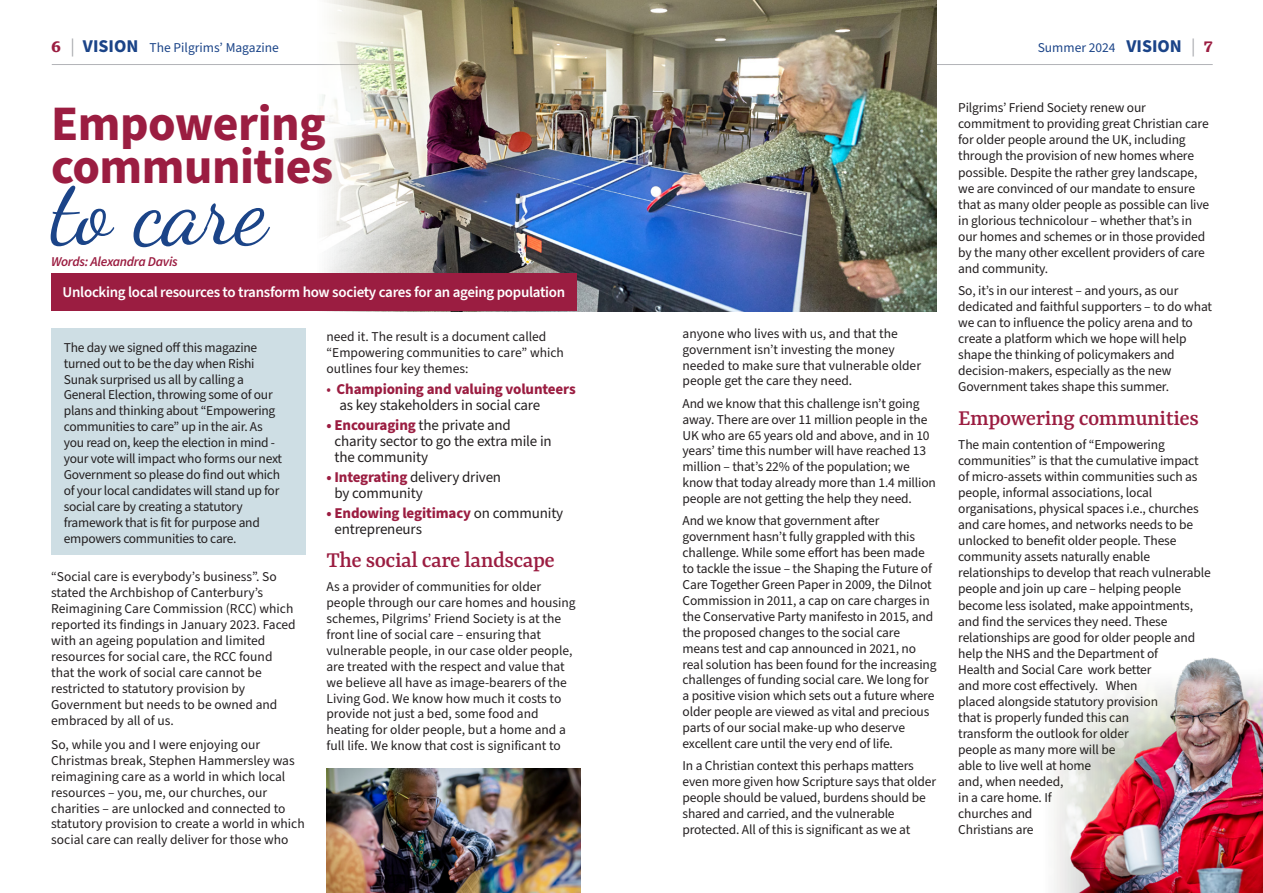
<style>
.page{position:relative;width:1263px;height:893px;background:#fff}
.page>*{position:absolute;margin:0;border:0;box-sizing:border-box;transform-origin:0 0}
.t1{font:94.35px "Dancing Script";letter-spacing:-.01em;color:#1b4488}
.t2{font:700 49.65px/43px "Source Sans Pro";letter-spacing:-.01em;color:#9b1d41}
.t3{font:500 24px "Yrsa";letter-spacing:-.02em;color:#9b1d41}
.t4{font:15px/15.9px "Source Sans Pro";letter-spacing:-.01em;color:#231f20}
.t5{font:600 15px "Source Sans Pro";letter-spacing:-.02em;color:#fff}
.t6{font:700 15px/15.9px "Source Sans Pro";letter-spacing:-.01em;color:#9b1d41}
.t7{font:13.5px/15.9px "Source Sans Pro";letter-spacing:-.01em;color:#231f20}
.t8{font:13.5px "Source Sans Pro";color:#1b4488}
.t9{font:italic 600 13.5px "Source Sans Pro";letter-spacing:-.02em;color:#9b1d41}
.s1{font-family:"Yrsa";font-weight:700;font-size:21px;color:#9b1d41}
.s2{font-size:18px;color:#a8a9ad}
.s3{font-weight:700;font-size:18px}
.s4{font-weight:400}
.s5{font-weight:400;color:#231f20}
.s6{font-weight:700;color:#9b1d41}
</style>
<div class="page">
<img style="left:326px;top:769px;width:254px;height:124px">
<img style="left:1054px;top:657px;width:209px;height:236px">
<div style="left:51px;top:328px;width:254px;height:227px;background:#cedee4"></div>
<hr style="left:52px;top:64px;width:1161px;height:1px;background:#b2b3b7">
<img style="left:315px;top:0;width:621px;height:311px">
<div style="left:51px;top:274px;width:526px;height:37px;background:#9b1d41"></div>
<p class="t8" style="left:51px;top:39px;width:229px"><span class="s1">6</span> <span class="s2">|</span> <span class="s3">VISION</span> The Pilgrims’ Magazine</p>
<p class="t8" style="left:1038px;top:38px;width:176px">Summer 2024 <span class="s3">VISION</span> <span class="s2">|</span> <span class="s1">7</span></p>
<p class="t2" style="left:51px;top:103px;width:284px">Empowering communities</p>
<p class="t1" style="left:51px;top:155px;width:218px">to care</p>
<p class="t9" style="left:51px;top:253px;width:128px">Words: Alexandra Davis</p>
<p class="t5" style="left:63px;top:282px;width:504px">Unlocking local resources to transform how society cares for an ageing population</p>
<p class="t7" style="left:64px;top:340px;width:220px">The day we signed off this magazine turned out to be the day when Rishi Sunak surprised us all by calling a General Election, throwing some of our plans and thinking about “Empowering communities to care” up in the air. As you read on, keep the election in mind - your vote will impact who forms our next Government so please do find out which of your local candidates will stand up for social care by creating a statutory framework that is fit for purpose and empowers communities to care.</p>
<p class="t7" style="left:51px;top:569px;width:246px">“Social care is everybody’s business”. So stated the Archbishop of Canterbury’s Reimagining Care Commission (RCC) which reported its findings in January 2023. Faced with an ageing population and limited resources for social care, the RCC found that the work of social care cannot be restricted to statutory provision by Government but needs to be owned and embraced by all of us.</p>
<p class="t7" style="left:51px;top:737px;width:255px">So, while you and I were enjoying our Christmas break, Stephen Hammersley was reimagining care as a world in which local resources – you, me, our churches, our charities – are unlocked and connected to statutory provision to create a world in which social care can really deliver for those who</p>
<p class="t7" style="left:326px;top:329px;width:239px">need it. The result is a document called “Empowering communities to care” which outlines four key themes:</p>
<p class="t6" style="left:339px;top:381px;width:238px;text-indent:-13px"><span class="s4">•</span> Championing and valuing volunteers <span class="s5">as key stakeholders in social care</span></p>
<p class="t4" style="left:334px;top:418px;width:219px;text-indent:-8px"><span class="s6">• Encouraging</span> the private and charity sector to go the extra mile in the community</p>
<p class="t4" style="left:334px;top:470px;width:168px;text-indent:-8px"><span class="s6">• Integrating</span> delivery driven by community</p>
<p class="t4" style="left:334px;top:506px;width:230px;text-indent:-8px"><span class="s6">• Endowing legitimacy</span> on community entrepreneurs</p>
<p class="t3" style="left:326px;top:545px;width:230px">The social care landscape</p>
<p class="t7" style="left:326px;top:579px;width:251px">As a provider of communities for older people through our care homes and housing schemes, Pilgrims’ Friend Society is at the front line of social care – ensuring that vulnerable people, in our case older people, are treated with the respect and value that we believe all have as image-bearers of the Living God. We know how much it costs to provide not just a bed, some food and heating for older people, but a home and a full life. We know that cost is significant to</p>
<p class="t7" style="left:682px;top:326px;width:240px">anyone who lives with us, and that the government isn’t investing the money needed to make sure that vulnerable older people get the care they need.</p>
<p class="t7" style="left:682px;top:396px;width:255px">And we know that this challenge isn’t going away. There are over 11 million people in the UK who are 65 years old and above, and in 10 years’ time this number will have reached 13 million – that’s 22% of the population; we know that today already more than 1.4 million people are not getting the help they need.</p>
<p class="t7" style="left:682px;top:513px;width:256px">And we know that government after government hasn’t fully grappled with this challenge. While some effort has been made to tackle the issue – the Shaping the Future of Care Together Green Paper in 2009, the Dilnot Commission in 2011, a cap on care charges in the Conservative Party manifesto in 2015, and the proposed changes to the social care means test and cap announced in 2021, no real solution has been found for the increasing challenges of funding social care. We long for a positive vision which sets out a future where older people are viewed as vital and precious parts of our social make-up who deserve excellent care until the very end of life.</p>
<p class="t7" style="left:682px;top:758px;width:255px">In a Christian context this perhaps matters even more given how Scripture says that older people should be valued, burdens should be shared and carried, and the vulnerable protected. All of this is significant as we at</p>
<p class="t7" style="left:958px;top:100px;width:253px">Pilgrims’ Friend Society renew our commitment to providing great Christian care for older people around the UK, including through the provision of new homes where possible. Despite the rather grey landscape, we are convinced of our mandate to ensure that as many older people as possible can live in glorious technicolour – whether that’s in our homes and schemes or in those provided by the many other excellent providers of care and community.</p>
<p class="t7" style="left:958px;top:283px;width:255px">So, it’s in our interest – and yours, as our dedicated and faithful supporters – to do what we can to influence the policy arena and to create a platform which we hope will help shape the thinking of policymakers and decision-makers, especially as the new Government takes shape this summer.</p>
<p class="t3" style="left:958px;top:403px;width:242px">Empowering communities</p>
<p class="t7" style="left:958px;top:437px;width:254px">The main contention of “Empowering communities” is that the cumulative impact of micro-assets within communities such as people, informal associations, local organisations, physical spaces i.e., churches and care homes, and networks needs to be unlocked to benefit older people. These community assets naturally enable relationships to develop that reach vulnerable people and join up care – helping people become less isolated, make appointments, and find the services they need. These relationships are good for older people and help the NHS and the Department of<br>Health and Social Care work better<br>and more cost effectively. When<br>placed alongside statutory provision<br>that is properly funded this can<br>transform the outlook for older<br>people as many more will be<br>able to live well at home<br>and, when needed,<br>in a care home. If<br>churches and<br>Christians are</p>
</div>
